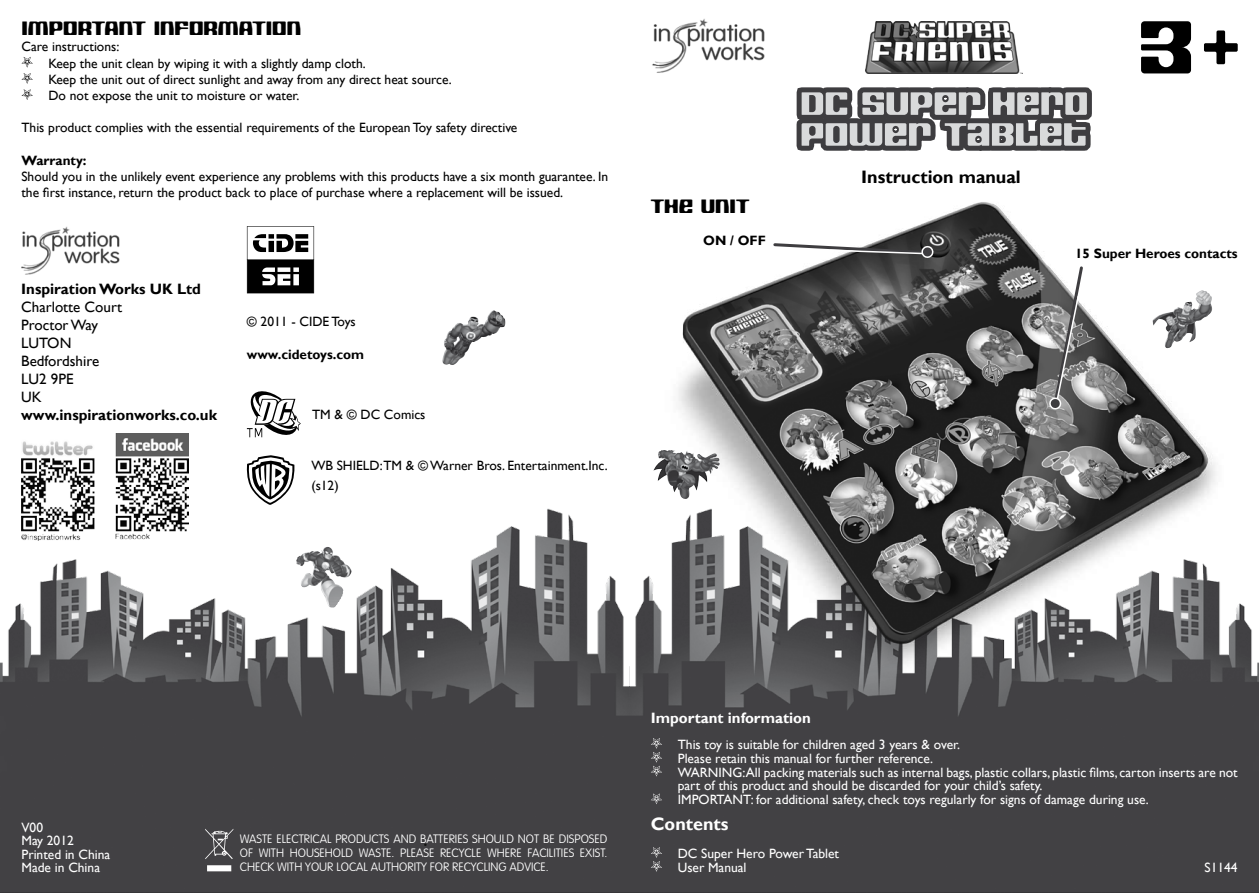
<style>
.page{position:relative;width:1259px;height:893px;background:#fff}
.page>*{position:absolute;margin:0;border:0;box-sizing:border-box;transform-origin:0 0}
.t1{font:18px "HOUSE3009 Spaceage Heavy Gamma";color:#000}
.t2{font:700 18px "Gill Sans";color:#000}
.t3{font:700 18px "Gill Sans";color:#fff}
.t4{font:15px/18px "Gill Sans";color:#000}
.t5{font:700 15px "Gill Sans";color:#000}
.t6{font:700 15px "Gill Sans";color:#fff}
.t7{font:13.5px/16.2px "Gill Sans";color:#000}
.t8{font:13.5px/13.8px "Gill Sans";color:#fff}
.t9{font:700 13.5px "Gill Sans";color:#000}
.t10{font:100 12px/14.4px "VAG Rounded";color:#fff;text-align:justify}
</style>
<div class="page">
<img style="left:0;top:35px;width:1259px;height:858px">
<img style="left:647px;top:183px;width:584px;height:508px">
<img style="left:653px;top:450px;width:67px;height:49px">
<img style="left:441px;top:310px;width:64px;height:55px">
<img style="left:1152px;top:290px;width:60px;height:58px">
<img style="left:296px;top:547px;width:56px;height:61px">
<svg style="left:1141px;top:21px;width:50px;height:52px"></svg>
<svg style="left:1204px;top:30px;width:33px;height:34px"></svg>
<img style="left:865px;top:21px;width:158px;height:52px">
<svg style="left:791px;top:82px;width:306px;height:74px"></svg>
<svg style="left:651px;top:738px;width:11px;height:38px"></svg>
<svg style="left:651px;top:793px;width:11px;height:11px"></svg>
<svg style="left:651px;top:847px;width:11px;height:25px"></svg>
<svg style="left:21px;top:57px;width:12px;height:43px"></svg>
<img style="left:617px;top:18px;width:179px;height:69px">
<img style="left:0;top:208px;width:148px;height:79px">
<svg style="left:247px;top:389px;width:55px;height:49px"></svg>
<svg style="left:246px;top:455px;width:49px;height:50px"></svg>
<svg style="left:247px;top:226px;width:67px;height:67px"></svg>
<svg style="left:205px;top:829px;width:28px;height:42px"></svg>
<svg style="left:771px;top:242px;width:162px;height:17px"></svg>
<svg style="left:1048px;top:264px;width:37px;height:147px"></svg>
<img style="left:21px;top:433px;width:167px;height:107px">
<h1 class="t1" style="left:21px;top:18px;width:281px">IMPORTANT INFORMATION</h1>
<p class="t7" style="left:48px;top:39px;width:405px;text-indent:-27px">Care instructions:<br>Keep the unit clean by wiping it with a slightly damp cloth.<br>Keep the unit out of direct sunlight and away from any direct heat source.<br>Do not expose the unit to moisture or water.</p>
<p class="t7" style="left:21px;top:120px;width:497px">This product complies with the essential requirements of the European Toy safety directive</p>
<p class="t9" style="left:21px;top:152px;width:67px">Warranty:</p>
<p class="t7" style="left:21px;top:169px;width:588px">Should you in the unlikely event experience any problems with this products have a six month guarantee. In the first instance, return the product back to place of purchase where a replacement will be issued.</p>
<p class="t5" style="left:21px;top:280px;width:181px">Inspiration Works UK Ltd</p>
<p class="t4" style="left:21px;top:298px;width:102px">Charlotte Court<br>Proctor Way<br>LUTON<br>Bedfordshire<br>LU2 9PE<br>UK</p>
<p class="t5" style="left:21px;top:406px;width:197px">www.inspirationworks.co.uk</p>
<p class="t7" style="left:312px;top:407px;width:115px">TM &amp; © DC Comics</p>
<p class="t7" style="left:311px;top:456px;width:298px;line-height:19.5px">WB SHIELD:TM &amp; © Warner Bros. Entertainment.Inc. (s12)</p>
<p class="t7" style="left:247px;top:314px;width:110px">© 2011 - CIDE Toys</p>
<p class="t9" style="left:247px;top:346px;width:119px">www.cidetoys.com</p>
<h1 class="t1" style="left:651px;top:195px;width:100px">THE UNIT</h1>
<p class="t9" style="left:703px;top:233px;width:64px">ON / OFF</p>
<h1 class="t2" style="left:861px;top:166px;width:161px">Instruction manual</h1>
<p class="t9" style="left:1075px;top:245px;width:164px">15 Super Heroes contacts</p>
<p class="t8" style="left:21px;top:821px;width:90px">V00<br>May 2012<br>Printed in China<br>Made in China</p>
<p class="t10" style="left:240px;top:831px;width:369px">WASTE ELECTRICAL PRODUCTS AND BATTERIES SHOULD NOT BE DISPOSED OF WITH HOUSEHOLD WASTE. PLEASE RECYCLE WHERE FACILITIES EXIST.<br>CHECK WITH YOUR LOCAL AUTHORITY FOR RECYCLING ADVICE.</p>
<p class="t6" style="left:651px;top:709px;width:162px">Important information</p>
<p class="t8" style="left:678px;top:738px;width:561px">This toy is suitable for children aged 3 years &amp; over.<br>Please retain this manual for further reference.<br>WARNING:All packing materials such as internal bags, plastic collars, plastic films, carton inserts are not part of this product and should be discarded for your child’s safety.<br>IMPORTANT: for additional safety, check toys regularly for signs of damage during use.</p>
<h1 class="t3" style="left:651px;top:813px;width:79px">Contents</h1>
<p class="t8" style="left:678px;top:847px;width:163px">DC Super Hero Power Tablet<br>User Manual</p>
<p class="t8" style="left:1204px;top:861px;width:35px">S1144</p>
</div>
